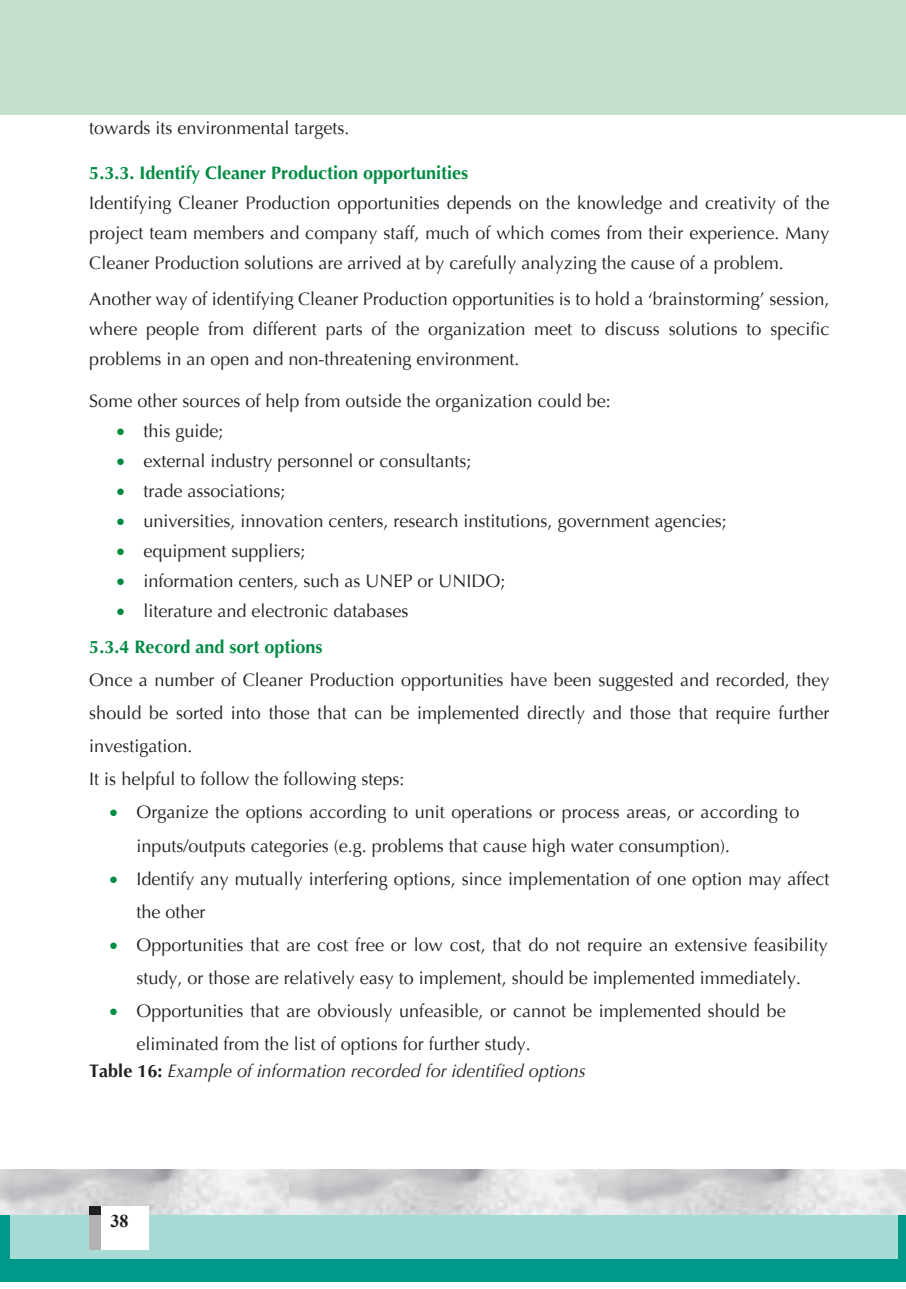
<style>
.page{position:relative;width:906px;height:1289px;background:#fff}
.page>*{position:absolute;margin:0;border:0;box-sizing:border-box;transform-origin:0 0}
.t1{font:18px/33px "Optima";color:#231f20}
.t2{font:italic 18px "Optima";color:#231f20}
.t3{font:700 18px "Optima";color:#008b43}
.t4{font:700 18px "Times New Roman";color:#231f20}
.s1{color:#008b43}
.s2{font-weight:700;color:#008b43}
.s3{font-weight:700;font-style:normal}
</style>
<div class="page">
<div style="left:0;top:0;width:906px;height:115px;background:#c4dfcd"></div>
<div style="left:0;top:1215px;width:906px;height:66px;background:#009889"></div>
<div style="left:89px;top:1206px;width:12px;height:43px;background:#231f20"></div>
<div style="left:11px;top:1214px;width:895px;height:44px;background:#a8dbd6"></div>
<div style="left:898px;top:1215px;width:8px;height:66px;background:#009889"></div>
<hr style="left:905px;top:1212px;width:1px;height:44px;background:#fff">
<p class="t1" style="left:89px;top:112px;width:262px">towards its environmental targets.</p>
<p class="t3" style="left:89px;top:163px;width:380px">5.3.3. Identify Cleaner Production opportunities</p>
<p class="t1" style="left:89px;top:188px;width:741px;line-height:30px;text-align:justify">Identifying Cleaner Production opportunities depends on the knowledge and creativity of the project team members and company staff, much of which comes from their experience. Many Cleaner Production solutions are arrived at by carefully analyzing the cause of a problem.</p>
<p class="t1" style="left:89px;top:284px;width:741px;line-height:30px;text-align:justify">Another way of identifying Cleaner Production opportunities is to hold a ‘brainstorming’ session, where people from different parts of the organization meet to discuss solutions to specific problems in an open and non-threatening environment.</p>
<p class="t1" style="left:89px;top:385px;width:523px">Some other sources of help from outside the organization could be:</p>
<p class="t1" style="left:116px;top:415px;width:109px"><span class="s1">•</span> this guide;</p>
<p class="t1" style="left:116px;top:445px;width:357px"><span class="s1">•</span> external industry personnel or consultants;</p>
<p class="t1" style="left:116px;top:475px;width:171px"><span class="s1">•</span> trade associations;</p>
<p class="t1" style="left:116px;top:505px;width:612px"><span class="s1">•</span> universities, innovation centers, research institutions, government agencies;</p>
<p class="t1" style="left:116px;top:535px;width:191px"><span class="s1">•</span> equipment suppliers;</p>
<p class="t1" style="left:116px;top:565px;width:391px"><span class="s1">•</span> information centers, such as UNEP or UNIDO;</p>
<p class="t1" style="left:89px;top:593px;width:321px;line-height:36px;text-indent:27px"><span class="s1">•</span> literature and electronic databases<br><span class="s2">5.3.4 Record and sort options</span></p>
<p class="t1" style="left:89px;top:664px;width:741px">Once a number of Cleaner Production opportunities have been suggested and recorded, they should be sorted into those that can be implemented directly and those that require further investigation.<br>It is helpful to follow the following steps:</p>
<p class="t1" style="left:137px;top:796px;width:664px;text-indent:-27px"><span class="s1">•</span> Organize the options according to unit operations or process areas, or according to inputs/outputs categories (e.g. problems that cause high water consumption).</p>
<p class="t1" style="left:137px;top:862px;width:694px;text-indent:-27px"><span class="s1">•</span> Identify any mutually interfering options, since implementation of one option may affect the other</p>
<p class="t1" style="left:110px;top:928px;width:720px;text-align:center"><span class="s1">•</span> Opportunities that are cost free or low cost, that do not require an extensive feasibility study, or those are relatively easy to implement, should be implemented immediately.</p>
<p class="t1" style="left:137px;top:994px;width:651px;text-indent:-27px"><span class="s1">•</span> Opportunities that are obviously unfeasible, or cannot be implemented should be eliminated from the list of options for further study.</p>
<p class="t2" style="left:89px;top:1059px;width:498px"><span class="s3">Table 16:</span> Example of information recorded for identified options</p>
<p class="t4" style="left:110px;top:1208px;width:19px">38</p>
</div>
